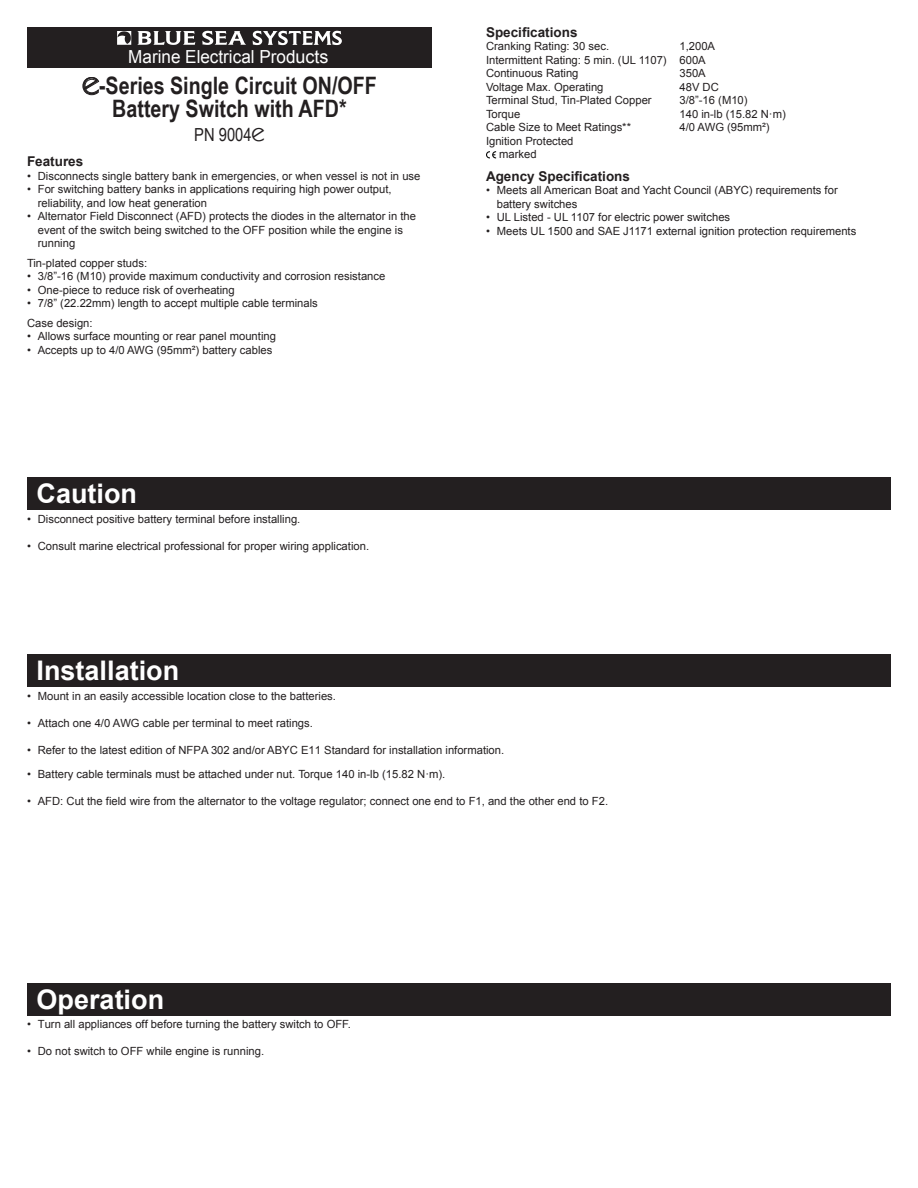
<style>
.page{position:relative;width:918px;height:1188px;background:#fff}
.page>*{position:absolute;margin:0;border:0;box-sizing:border-box;transform-origin:0 0}
.t1{font:700 27px "Arial";color:#fff}
.t2{font:700 24px "Arial Narrow";color:#231f20}
.t3{font:18px "Arial";color:#fff;scale:.95 1}
.t4{font:18px "Arial Narrow";color:#231f20}
.t5{font:700 13.5px "Arial";color:#231f20}
.t6{font:11.25px/13.5px "Arial";color:#231f20}
.s1{font-family:"Kabel IT Cby BT";font-weight:400;font-size:33px}
.s2{font-family:"Kabel IT Cby BT";font-size:25.5px}
</style>
<div class="page">
<div style="left:27px;top:27px;width:405px;height:41px;background:#231f20"></div>
<svg style="left:137px;top:31px;width:58px;height:14px"></svg>
<svg style="left:202px;top:31px;width:44px;height:14px"></svg>
<svg style="left:253px;top:31px;width:89px;height:14px"></svg>
<svg style="left:117px;top:31px;width:14px;height:14px"></svg>
<svg style="left:82px;top:77px;width:18px;height:18px"></svg>
<svg style="left:486px;top:151px;width:10px;height:7px"></svg>
<div style="left:27px;top:477px;width:864px;height:33px;background:#231f20"></div>
<div style="left:27px;top:654px;width:864px;height:33px;background:#231f20"></div>
<div style="left:27px;top:983px;width:864px;height:33px;background:#231f20"></div>
<p class="t3" style="left:128px;top:45px;width:212px">Marine Electrical Products</p>
<p class="t2" style="left:82px;top:68px;width:296px"><span class="s1">e</span>-Series Single Circuit ON/OFF</p>
<p class="t2" style="left:112px;top:90px;width:236px">Battery Switch with AFD*</p>
<p class="t4" style="left:194px;top:121px;width:72px">PN 9004<span class="s2">e</span></p>
<p class="t5" style="left:27px;top:153px;width:58px">Features</p>
<p class="t6" style="left:27px;top:169px;width:395px">• Disconnects single battery bank in emergencies, or when vessel is not in use</p>
<p class="t6" style="left:38px;top:183px;width:355px;text-indent:-11px">• For switching battery banks in applications requiring high power output, reliability, and low heat generation</p>
<p class="t6" style="left:38px;top:210px;width:380px;text-indent:-11px">• Alternator Field Disconnect (AFD) protects the diodes in the alternator in the event of the switch being switched to the OFF position while the engine is running</p>
<p class="t6" style="left:27px;top:256px;width:122px">Tin-plated copper studs:</p>
<p class="t6" style="left:27px;top:270px;width:360px">• 3/8”-16 (M10) provide maximum conductivity and corrosion resistance</p>
<p class="t6" style="left:27px;top:283px;width:209px">• One-piece to reduce risk of overheating</p>
<p class="t6" style="left:27px;top:297px;width:292px">• 7/8” (22.22mm) length to accept multiple cable terminals</p>
<p class="t6" style="left:27px;top:316px;width:67px">Case design:</p>
<p class="t6" style="left:27px;top:330px;width:251px">• Allows surface mounting or rear panel mounting</p>
<p class="t6" style="left:27px;top:343px;width:247px">• Accepts up to 4/0 AWG (95mm²) battery cables</p>
<p class="t1" style="left:37px;top:476px;width:102px">Caution</p>
<p class="t6" style="left:27px;top:512px;width:275px">• Disconnect positive battery terminal before installing.</p>
<p class="t6" style="left:27px;top:539px;width:344px">• Consult marine electrical professional for proper wiring application.</p>
<p class="t5" style="left:486px;top:23px;width:93px">Specifications</p>
<p class="t6" style="left:486px;top:40px;width:125px">Cranking Rating: 30 sec.</p>
<p class="t6" style="left:680px;top:40px;width:37px">1,200A</p>
<p class="t6" style="left:486px;top:53px;width:221px">Intermittent Rating: 5 min. (UL 1107) 600A</p>
<p class="t6" style="left:486px;top:67px;width:94px">Continuous Rating</p>
<p class="t6" style="left:680px;top:67px;width:28px">350A</p>
<p class="t6" style="left:486px;top:80px;width:119px">Voltage Max. Operating</p>
<p class="t6" style="left:680px;top:80px;width:41px">48V DC</p>
<p class="t6" style="left:486px;top:94px;width:167px">Terminal Stud, Tin-Plated Copper</p>
<p class="t6" style="left:680px;top:94px;width:70px">3/8”-16 (M10)</p>
<p class="t6" style="left:486px;top:107px;width:36px">Torque</p>
<p class="t6" style="left:680px;top:107px;width:108px">140 in-lb (15.82 N·m)</p>
<p class="t6" style="left:486px;top:121px;width:147px">Cable Size to Meet Ratings**</p>
<p class="t6" style="left:680px;top:121px;width:92px">4/0 AWG (95mm²)</p>
<p class="t6" style="left:486px;top:134px;width:89px">Ignition Protected</p>
<p class="t6" style="left:499px;top:148px;width:39px">marked</p>
<p class="t5" style="left:486px;top:167px;width:146px">Agency Specifications</p>
<p class="t6" style="left:486px;top:183px;width:353px">• Meets all American Boat and Yacht Council (ABYC) requirements for</p>
<p class="t6" style="left:497px;top:197px;width:82px">battery switches</p>
<p class="t6" style="left:486px;top:210px;width:246px">• UL Listed - UL 1107 for electric power switches</p>
<p class="t6" style="left:486px;top:224px;width:372px">• Meets UL 1500 and SAE J1171 external ignition protection requirements</p>
<p class="t1" style="left:37px;top:653px;width:144px">Installation</p>
<p class="t6" style="left:27px;top:689px;width:311px">• Mount in an easily accessible location close to the batteries.</p>
<p class="t6" style="left:27px;top:716px;width:287px">• Attach one 4/0 AWG cable per terminal to meet ratings.</p>
<p class="t6" style="left:27px;top:743px;width:479px">• Refer to the latest edition of NFPA 302 and/or ABYC E11 Standard for installation information.</p>
<p class="t6" style="left:27px;top:767px;width:420px">• Battery cable terminals must be attached under nut. Torque 140 in-lb (15.82 N·m).</p>
<p class="t6" style="left:27px;top:794px;width:583px">• AFD: Cut the field wire from the alternator to the voltage regulator; connect one end to F1, and the other end to F2.</p>
<p class="t1" style="left:37px;top:982px;width:129px">Operation</p>
<p class="t6" style="left:27px;top:1018px;width:326px">• Turn all appliances off before turning the battery switch to OFF.</p>
<p class="t6" style="left:27px;top:1045px;width:239px">• Do not switch to OFF while engine is running.</p>
</div>
